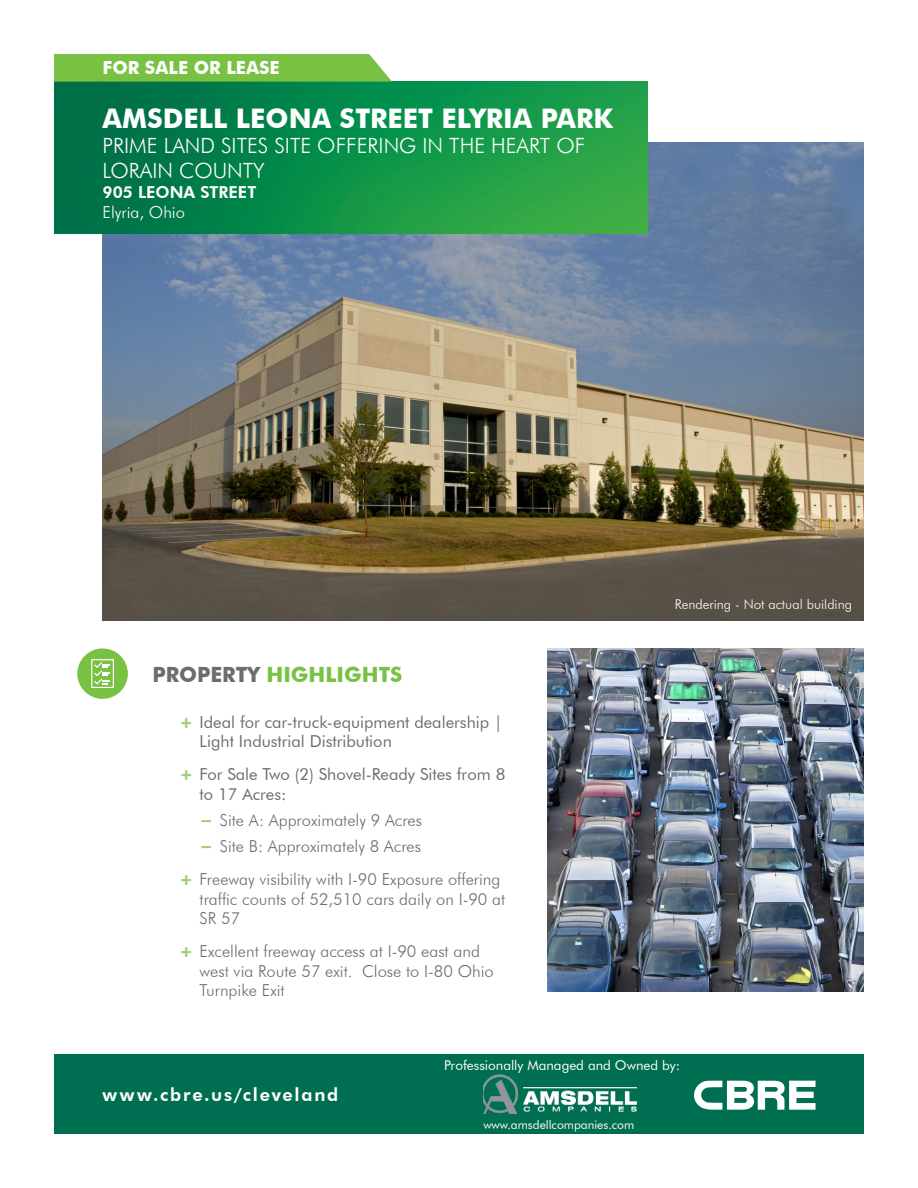
<style>
.page{position:relative;width:918px;height:1188px;background:#fff}
.page>*{position:absolute;margin:0;border:0;box-sizing:border-box;transform-origin:0 0}
.t1{font:700 27px "Futura BT";color:#fff}
.t2{font:300 21px/25.2px "Futura BT";color:#fff}
.Heading{font:700 21px "Futura BT";color:#79c142}
.t3{font:800 18px "Futura BT";letter-spacing:.1em;color:#fff}
.t4{font:700 18px "Futura BT";color:#fff}
.t5{font:300 16.5px/19.5px "Futura BT";color:#6c6d70}
.t6{font:16.5px/19.5px "Futura BT";color:#6c6d70}
.t7{font:800 16.5px "Futura BT";color:#fff}
.t8{font:300 16.5px "Futura BT";color:#fff}
.t9{font:13.5px "Futura BT";color:#fff}
.t10{font:300 13.5px "Futura BT";color:#fff}
.BrokerName_FutHvy_bl{font:12px "Futura BT";color:#fff}
.s1{color:#6c6d70}
.s2{font-weight:900;color:#a1d076}
</style>
<div class="page">
<img style="left:103px;top:142px;width:761px;height:479px">
<img style="left:54px;top:82px;width:593px;height:152px">
<div style="left:54px;top:54px;width:338px;height:28px;background:#79c142"></div>
<div style="left:54px;top:1054px;width:810px;height:80px;background:#006e51"></div>
<svg style="left:694px;top:1081px;width:122px;height:29px"></svg>
<div style="left:77px;top:648px;width:51px;height:51px;background:#79c142;border-radius:50%"></div>
<svg style="left:91px;top:659px;width:23px;height:29px"></svg>
<img style="left:483px;top:1074px;width:153px;height:40px">
<img style="left:548px;top:648px;width:316px;height:344px">
<p class="t4" style="left:103px;top:57px;width:179px">FOR SALE OR LEASE</p>
<p class="t1" style="left:103px;top:102px;width:512px">AMSDELL LEONA STREET ELYRIA PARK</p>
<p class="t2" style="left:103px;top:133px;width:484px">PRIME LAND SITES SITE OFFERING IN THE HEART OF<br>LORAIN COUNTY</p>
<p class="t7" style="left:103px;top:182px;width:155px">905 LEONA STREET</p>
<p class="t8" style="left:103px;top:202px;width:84px">Elyria, Ohio</p>
<p class="Heading" style="left:152px;top:662px;width:252px"><span class="s1">PROPERTY</span> HIGHLIGHTS</p>
<p class="t6" style="left:200px;top:712px;width:304px;text-indent:-20px"><span class="s2">+</span> Ideal for car-truck-equipment dealership |<br>Light Industrial Distribution</p>
<p class="t6" style="left:200px;top:764px;width:307px;text-indent:-20px"><span class="s2">+</span> For Sale Two (2) Shovel-Ready Sites from 8 to 17 Acres:</p>
<p class="t5" style="left:200px;top:810px;width:224px"><span class="s2">−</span> Site A: Approximately 9 Acres</p>
<p class="t5" style="left:200px;top:836px;width:223px"><span class="s2">−</span> Site B: Approximately 8 Acres</p>
<p class="t5" style="left:200px;top:869px;width:307px;text-indent:-20px"><span class="s2">+</span> Freeway visibility with I-90 Exposure offering traffic counts of 52,510 cars daily on I-90 at<br>SR 57</p>
<p class="t5" style="left:200px;top:941px;width:296px;text-indent:-20px"><span class="s2">+</span> Excellent freeway access at I-90 east and west via Route 57 exit. Close to I-80 Ohio<br>Turnpike Exit</p>
<p class="t10" style="left:675px;top:596px;width:179px">Rendering - Not actual building</p>
<p class="t3" style="left:103px;top:1084px;width:237px">www.cbre.us/cleveland</p>
<p class="t9" style="left:444px;top:1057px;width:238px">Professionally Managed and Owned by:</p>
<p class="BrokerName_FutHvy_bl" style="left:483px;top:1118px;width:152px">www.amsdellcompanies.com</p>
</div>
